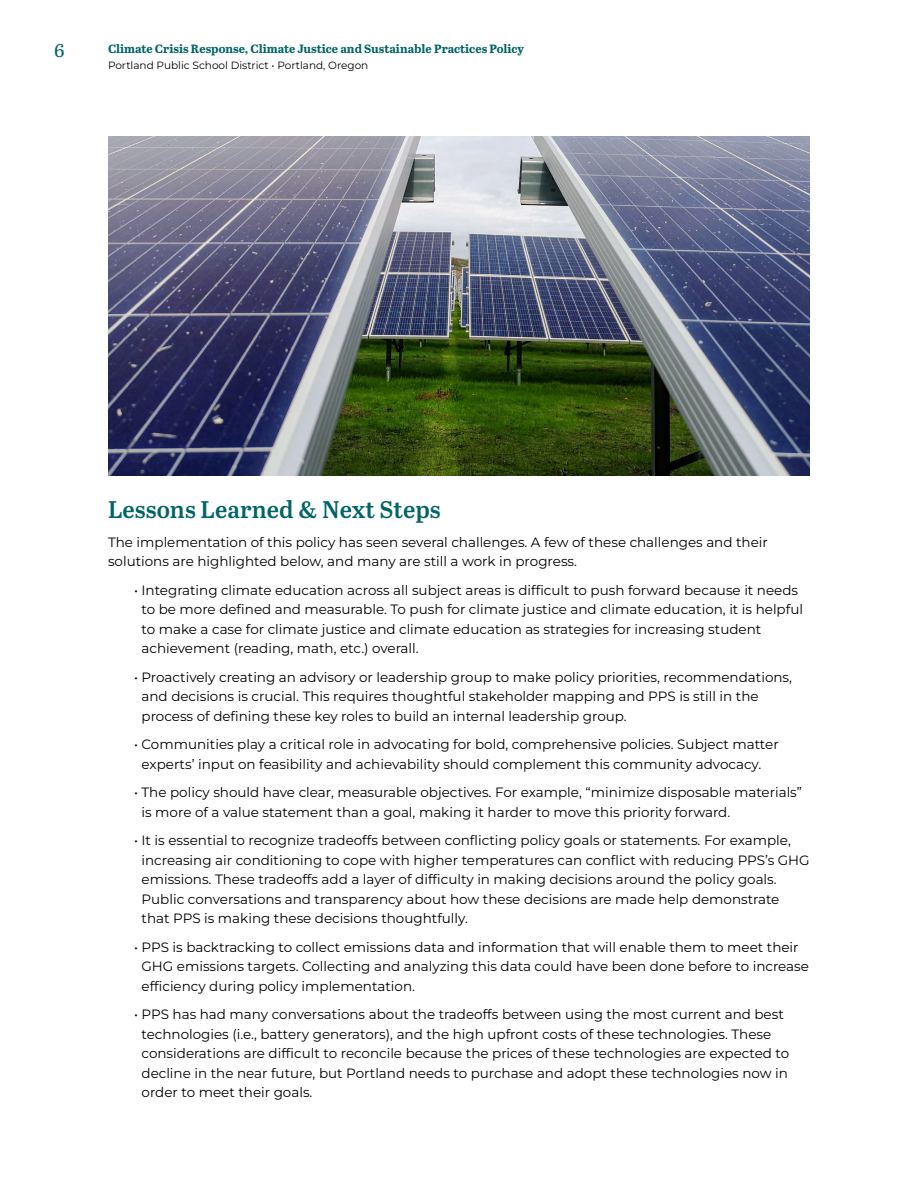
<style>
.page{position:relative;width:918px;height:1188px;background:#fff}
.page>*{position:absolute;margin:0;border:0;box-sizing:border-box;transform-origin:0 0}
.t1{font:600 24px "Abril Text";color:#006466}
.t2{font:19.5px "Abril Text";color:#006466}
.t3{font:13.5px/19.5px "Montserrat";color:#000}
.t4{font:700 12px "Abril Text";color:#006466}
.t5{font:10.5px "Montserrat";color:#000}
</style>
<div class="page">
<img style="left:108px;top:136px;width:702px;height:339px">
<h2 class="t2" style="left:54px;top:36px;width:12px">6</h2>
<p class="t4" style="left:108px;top:39px;width:418px">Climate Crisis Response, Climate Justice and Sustainable Practices Policy</p>
<p class="t5" style="left:108px;top:58px;width:262px">Portland Public School District • Portland, Oregon</p>
<h1 class="t1" style="left:108px;top:492px;width:334px">Lessons Learned &amp; Next Steps</h1>
<p class="t3" style="left:108px;top:532px;width:661px">The implementation of this policy has seen several challenges. A few of these challenges and their solutions are highlighted below, and many are still a work in progress.</p>
<p class="t3" style="left:142px;top:580px;width:663px;text-indent:-8px">• Integrating climate education across all subject areas is difficult to push forward because it needs to be more defined and measurable. To push for climate justice and climate education, it is helpful to make a case for climate justice and climate education as strategies for increasing student achievement (reading, math, etc.) overall.</p>
<p class="t3" style="left:142px;top:667px;width:652px;text-indent:-8px">• Proactively creating an advisory or leadership group to make policy priorities, recommendations, and decisions is crucial. This requires thoughtful stakeholder mapping and PPS is still in the process of defining these key roles to build an internal leadership group.</p>
<p class="t3" style="left:142px;top:734px;width:639px;text-indent:-8px">• Communities play a critical role in advocating for bold, comprehensive policies. Subject matter experts’ input on feasibility and achievability should complement this community advocacy.</p>
<p class="t3" style="left:142px;top:782px;width:662px;text-indent:-8px">• The policy should have clear, measurable objectives. For example, “minimize disposable materials” is more of a value statement than a goal, making it harder to move this priority forward.</p>
<p class="t3" style="left:142px;top:830px;width:670px;text-indent:-8px">• It is essential to recognize tradeoffs between conflicting policy goals or statements. For example, increasing air conditioning to cope with higher temperatures can conflict with reducing PPS’s GHG emissions. These tradeoffs add a layer of difficulty in making decisions around the policy goals.<br>Public conversations and transparency about how these decisions are made help demonstrate that PPS is making these decisions thoughtfully.</p>
<p class="t3" style="left:142px;top:937px;width:669px;text-indent:-8px">• PPS is backtracking to collect emissions data and information that will enable them to meet their<br>GHG emissions targets. Collecting and analyzing this data could have been done before to increase efficiency during policy implementation.</p>
<p class="t3" style="left:142px;top:1004px;width:649px;text-indent:-8px">• PPS has had many conversations about the tradeoffs between using the most current and best technologies (i.e., battery generators), and the high upfront costs of these technologies. These considerations are difficult to reconcile because the prices of these technologies are expected to decline in the near future, but Portland needs to purchase and adopt these technologies now in order to meet their goals.</p>
</div>
